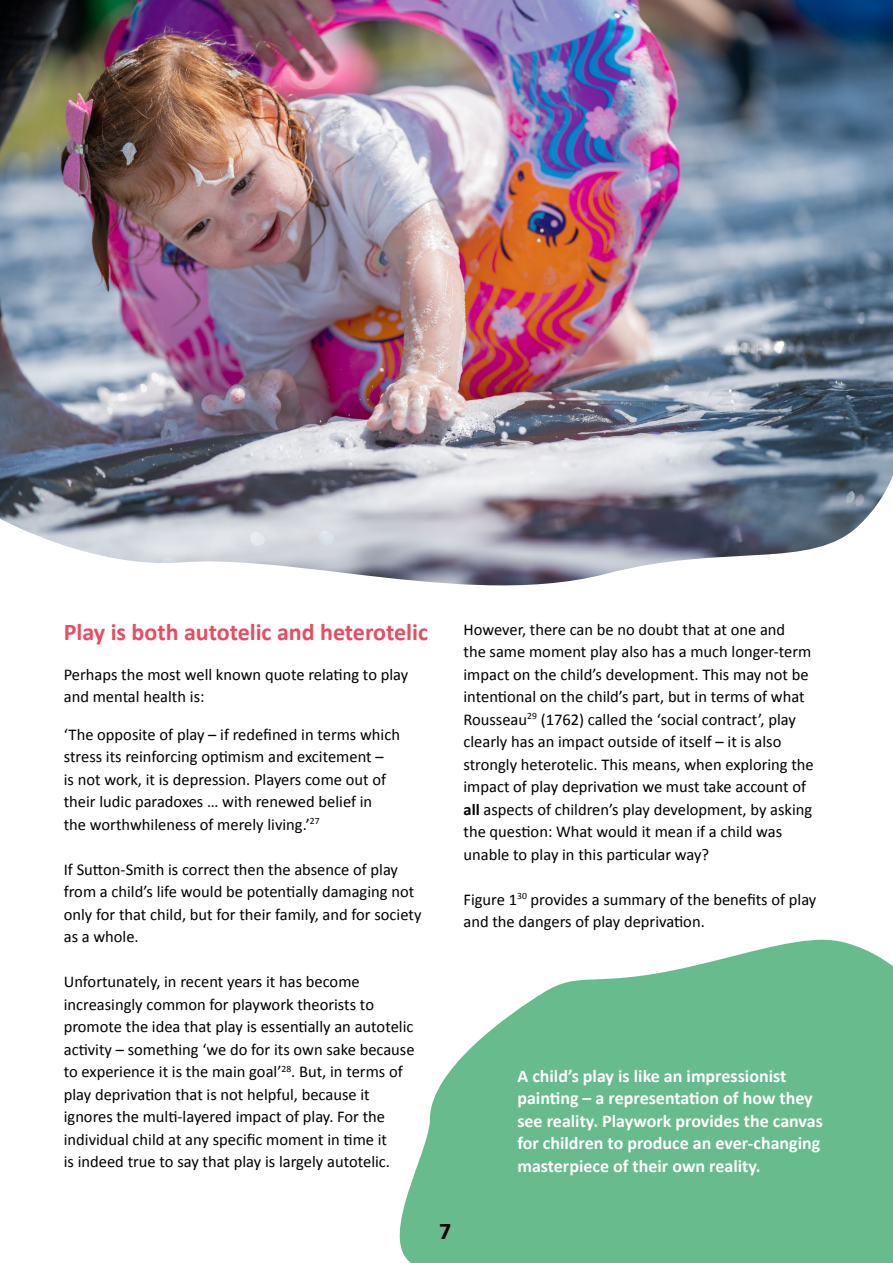
<style>
.page{position:relative;width:893px;height:1263px;background:#fff}
.page>*{position:absolute;margin:0;border:0;box-sizing:border-box;transform-origin:0 0}
.t1{font:700 24px "Calibri";color:#ea4b62}
.t2{font:700 24px "Calibri";color:#000}
.t3{font:700 18px/22.5px "Calibri";color:#fff}
.t4{font:16.5px/22.5px "Calibri";color:#000}
.s1{font-weight:700}
</style>
<div class="page">
<svg style="left:399px;top:940px;width:494px;height:323px;fill:#67bb8d"></svg>
<img style="left:0;top:0;width:893px;height:586px">
<h1 class="t1" style="left:64px;top:615px;width:366px">Play is both autotelic and heterotelic</h1>
<p class="t4" style="left:64px;top:663px;width:346px">Perhaps the most well known quote relating to play and mental health is:</p>
<p class="t4" style="left:64px;top:723px;width:338px">‘The opposite of play – if redefined in terms which stress its reinforcing optimism and excitement –<br>is not work, it is depression. Players come out of their ludic paradoxes … with renewed belief in<br>the worthwhileness of merely living.’<sup>27</sup></p>
<p class="t4" style="left:64px;top:858px;width:359px">If Sutton-Smith is correct then the absence of play from a child’s life would be potentially damaging not only for that child, but for their family, and for society as a whole.</p>
<p class="t4" style="left:64px;top:970px;width:352px">Unfortunately, in recent years it has become increasingly common for playwork theorists to promote the idea that play is essentially an autotelic activity – something ‘we do for its own sake because to experience it is the main goal’<sup>28</sup>. But, in terms of play deprivation that is not helpful, because it ignores the multi-layered impact of play. For the individual child at any specific moment in time it<br>is indeed true to say that play is largely autotelic.</p>
<p class="t4" style="left:463px;top:617px;width:352px">However, there can be no doubt that at one and<br>the same moment play also has a much longer-term impact on the child’s development. This may not be intentional on the child’s part, but in terms of what Rousseau<sup>29</sup> (1762) called the ‘social contract’, play clearly has an impact outside of itself – it is also strongly heterotelic. This means, when exploring the impact of play deprivation we must take account of <span class="s1">all</span> aspects of children’s play development, by asking the question: What would it mean if a child was unable to play in this particular way?</p>
<p class="t4" style="left:463px;top:887px;width:354px">Figure 1<sup>30</sup> provides a summary of the benefits of play and the dangers of play deprivation.</p>
<p class="t3" style="left:517px;top:1064px;width:307px">A child’s play is like an impressionist painting – a representation of how they see reality. Playwork provides the canvas for children to produce an ever-changing masterpiece of their own reality.</p>
<h1 class="t2" style="left:439px;top:1213px;width:14px">7</h1>
</div>
